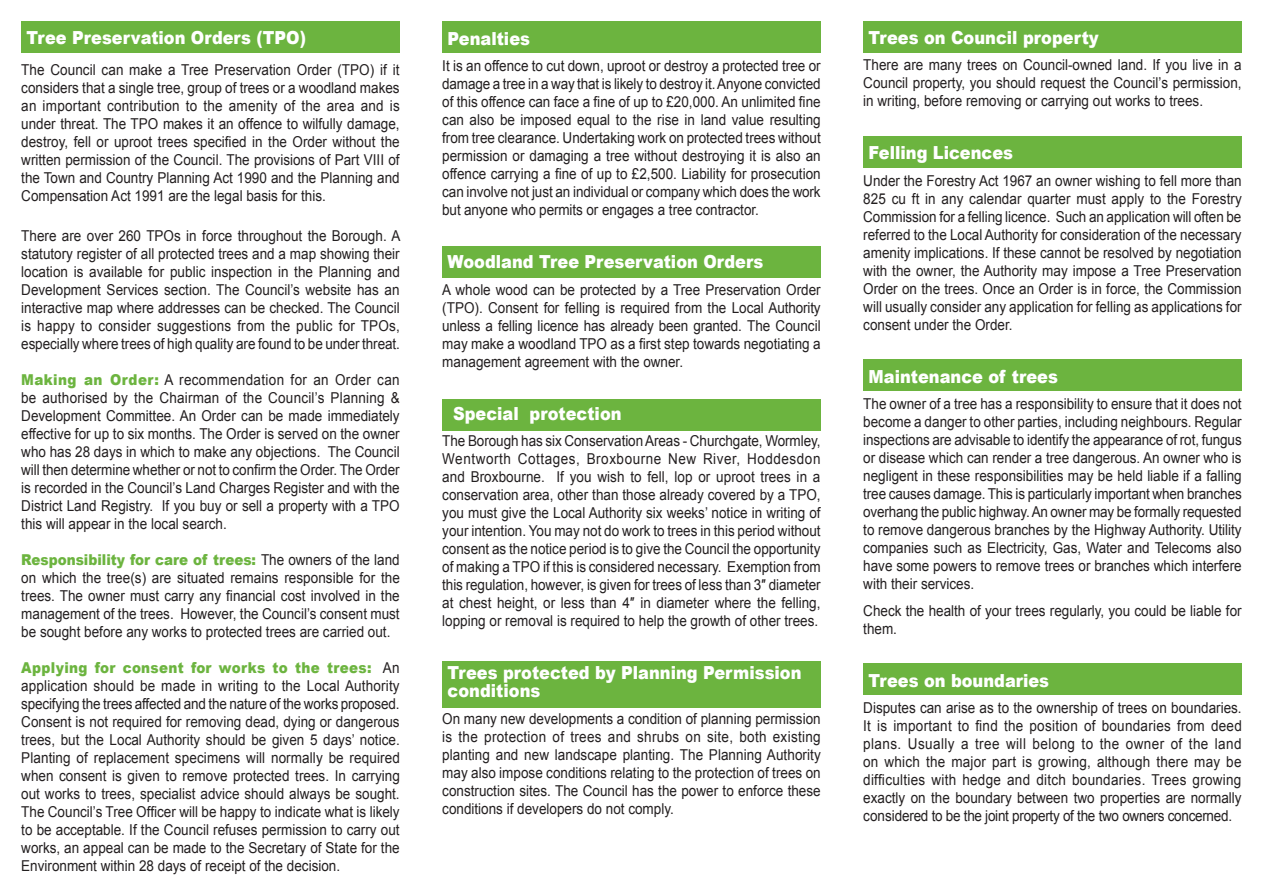
<style>
.page{position:relative;width:1263px;height:893px;background:#fff}
.page>*{position:absolute;margin:0;border:0;box-sizing:border-box;transform-origin:0 0}
.Body_text{font:900 18px/18px "Arial";color:#fff;scale:.9 1}
.Body_text_spaced{font:900 18px "Arial";color:#fff;scale:.9 1}
.Body_text_spaced-2{font:15px/18px "Arial";color:#231f20;text-align:justify;scale:.9 1}
.Body_text-2{font:15px/18px "Arial";color:#231f20;text-align:justify;scale:.9 1}
.s1{font-weight:900;color:#6cb43f}
</style>
<div class="page">
<div style="left:442px;top:21px;width:379px;height:32px;background:#6cb43f"></div>
<div style="left:442px;top:246px;width:379px;height:32px;background:#6cb43f"></div>
<div style="left:442px;top:399px;width:379px;height:32px;background:#6cb43f"></div>
<div style="left:442px;top:661px;width:379px;height:47px;background:#6cb43f"></div>
<div style="left:21px;top:21px;width:379px;height:32px;background:#6cb43f"></div>
<div style="left:863px;top:21px;width:379px;height:32px;background:#6cb43f"></div>
<div style="left:863px;top:136px;width:379px;height:32px;background:#6cb43f"></div>
<div style="left:863px;top:359px;width:379px;height:32px;background:#6cb43f"></div>
<div style="left:863px;top:663px;width:379px;height:32px;background:#6cb43f"></div>
<p class="Body_text" style="left:27px;top:28px;width:312px">Tree Preservation Orders (TPO)</p>
<p class="Body_text_spaced-2" style="left:21px;top:61px;width:422px">The Council can make a Tree Preservation Order (TPO) if it considers that a single tree, group of trees or a woodland makes an important contribution to the amenity of the area and is under threat. The TPO makes it an offence to wilfully damage, destroy, fell or uproot trees specified in the Order without the written permission of the Council. The provisions of Part VIII of the Town and Country Planning Act 1990 and the Planning and Compensation Act 1991 are the legal basis for this.</p>
<p class="Body_text_spaced-2" style="left:21px;top:227px;width:423px">There are over 260 TPOs in force throughout the Borough. A statutory register of all protected trees and a map showing their location is available for public inspection in the Planning and Development Services section. The Council’s website has an interactive map where addresses can be checked. The Council is happy to consider suggestions from the public for TPOs, especially where trees of high quality are found to be under threat.</p>
<p class="Body_text_spaced-2" style="left:21px;top:371px;width:422px"><span class="s1">Making an Order:</span> A recommendation for an Order can be authorised by the Chairman of the Council’s Planning &amp; Development Committee. An Order can be made immediately effective for up to six months. The Order is served on the owner who has 28 days in which to make any objections. The Council will then determine whether or not to confirm the Order. The Order is recorded in the Council’s Land Charges Register and with the District Land Registry. If you buy or sell a property with a TPO this will appear in the local search.</p>
<p class="Body_text_spaced-2" style="left:21px;top:551px;width:422px"><span class="s1">Responsibility for care of trees:</span> The owners of the land on which the tree(s) are situated remains responsible for the trees. The owner must carry any financial cost involved in the management of the trees. However, the Council’s consent must be sought before any works to protected trees are carried out.</p>
<p class="Body_text_spaced-2" style="left:21px;top:659px;width:422px"><span class="s1">Applying for consent for works to the trees:</span> An application should be made in writing to the Local Authority specifying the trees affected and the nature of the works proposed.<br>Consent is not required for removing dead, dying or dangerous trees, but the Local Authority should be given 5 days’ notice.<br>Planting of replacement specimens will normally be required when consent is given to remove protected trees. In carrying out works to trees, specialist advice should always be sought.<br>The Council’s Tree Officer will be happy to indicate what is likely to be acceptable. If the Council refuses permission to carry out works, an appeal can be made to the Secretary of State for the Environment within 28 days of receipt of the decision.</p>
<p class="Body_text" style="left:448px;top:29px;width:93px">Penalties</p>
<p class="Body_text_spaced-2" style="left:442px;top:57px;width:422px">It is an offence to cut down, uproot or destroy a protected tree or damage a tree in a way that is likely to destroy it. Anyone convicted of this offence can face a fine of up to £20,000. An unlimited fine can also be imposed equal to the rise in land value resulting from tree clearance. Undertaking work on protected trees without permission or damaging a tree without destroying it is also an offence carrying a fine of up to £2,500. Liability for prosecution can involve not just an individual or company which does the work but anyone who permits or engages a tree contractor.</p>
<p class="Body_text_spaced" style="left:448px;top:249px;width:352px">Woodland Tree Preservation Orders</p>
<p class="Body_text_spaced-2" style="left:442px;top:281px;width:422px">A whole wood can be protected by a Tree Preservation Order (TPO). Consent for felling is required from the Local Authority unless a felling licence has already been granted. The Council may make a woodland TPO as a first step towards negotiating a management agreement with the owner.</p>
<p class="Body_text" style="left:453px;top:404px;width:189px">Special protection</p>
<p class="Body_text-2" style="left:442px;top:432px;width:422px">The Borough has six Conservation Areas - Churchgate, Wormley, Wentworth Cottages, Broxbourne New River, Hoddesdon and Broxbourne. If you wish to fell, lop or uproot trees in a conservation area, other than those already covered by a TPO, you must give the Local Authority six weeks’ notice in writing of your intention. You may not do work to trees in this period without consent as the notice period is to give the Council the opportunity of making a TPO if this is considered necessary. Exemption from this regulation, however, is given for trees of less than 3″ diameter at chest height, or less than 4″ in diameter where the felling, lopping or removal is required to help the growth of other trees.</p>
<p class="Body_text" style="left:448px;top:663px;width:395px">Trees protected by Planning Permission conditions</p>
<p class="Body_text_spaced-2" style="left:442px;top:710px;width:422px">On many new developments a condition of planning permission is the protection of trees and shrubs on site, both existing planting and new landscape planting. The Planning Authority may also impose conditions relating to the protection of trees on construction sites. The Council has the power to enforce these conditions if developers do not comply.</p>
<p class="Body_text" style="left:869px;top:28px;width:257px">Trees on Council property</p>
<p class="Body_text_spaced-2" style="left:863px;top:56px;width:422px">There are many trees on Council-owned land. If you live in a Council property, you should request the Council’s permission, in writing, before removing or carrying out works to trees.</p>
<p class="Body_text" style="left:869px;top:143px;width:162px">Felling Licences</p>
<p class="Body_text_spaced-2" style="left:863px;top:172px;width:422px">Under the Forestry Act 1967 an owner wishing to fell more than 825 cu ft in any calendar quarter must apply to the Forestry Commission for a felling licence. Such an application will often be referred to the Local Authority for consideration of the necessary amenity implications. If these cannot be resolved by negotiation with the owner, the Authority may impose a Tree Preservation Order on the trees. Once an Order is in force, the Commission will usually consider any application for felling as applications for consent under the Order.</p>
<p class="Body_text" style="left:869px;top:367px;width:212px">Maintenance of trees</p>
<p class="Body_text_spaced-2" style="left:863px;top:395px;width:422px">The owner of a tree has a responsibility to ensure that it does not become a danger to other parties, including neighbours. Regular inspections are advisable to identify the appearance of rot, fungus or disease which can render a tree dangerous. An owner who is negligent in these responsibilities may be held liable if a falling tree causes damage. This is particularly important when branches overhang the public highway. An owner may be formally requested to remove dangerous branches by the Highway Authority. Utility companies such as Electricity, Gas, Water and Telecoms also have some powers to remove trees or branches which interfere with their services.</p>
<p class="Body_text_spaced-2" style="left:863px;top:602px;width:422px">Check the health of your trees regularly, you could be liable for them.</p>
<p class="Body_text" style="left:869px;top:671px;width:202px">Trees on boundaries</p>
<p class="Body_text-2" style="left:863px;top:699px;width:422px">Disputes can arise as to the ownership of trees on boundaries.<br>It is important to find the position of boundaries from deed plans. Usually a tree will belong to the owner of the land on which the major part is growing, although there may be difficulties with hedge and ditch boundaries. Trees growing exactly on the boundary between two properties are normally considered to be the joint property of the two owners concerned.</p>
</div>
